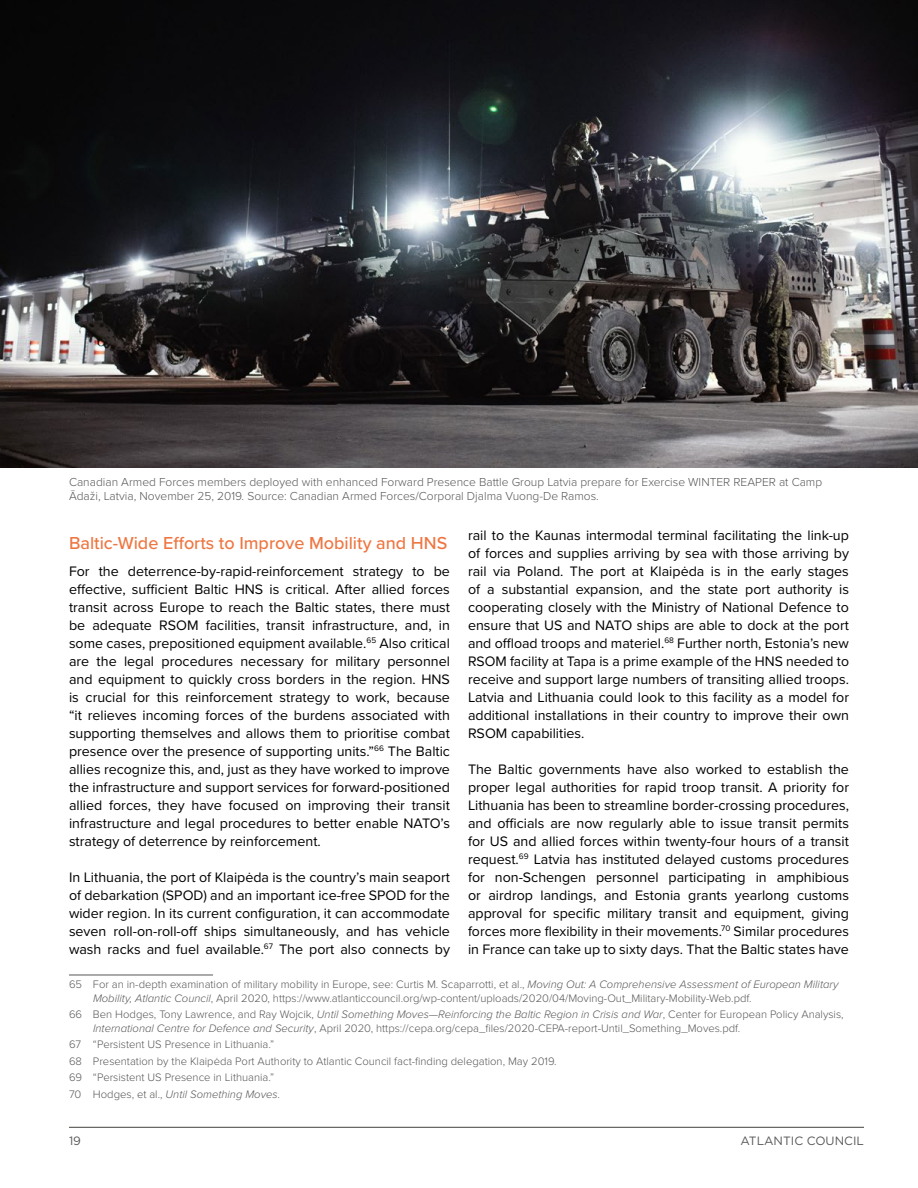
<style>
.page{position:relative;width:918px;height:1188px;background:#fff}
.page>*{position:absolute;margin:0;border:0;box-sizing:border-box;transform-origin:0 0}
.orange_lc_head{font:500 18px "Proxima Nova";color:#ee7641}
.Body_NEW{font:14.25px/18px "Proxima Nova";color:#000;text-align:justify}
.Caption{font:300 12px/13.5px "Proxima Nova";color:#575756}
.t1{font:12px "Gotham";color:#575756}
.Footnote{font:300 11.25px/13.5px "Proxima Nova";color:#575756}
.Footnote-2{font:italic 300 11.25px "Proxima Nova";color:#575756}
.s1{font-style:italic}
.s2{font-style:normal}
</style>
<div class="page">
<hr style="left:69px;top:1127px;width:795px;height:1px;background:#575756">
<hr style="left:69px;top:975px;width:144px;height:1px;background:#575756">
<img style="left:0;top:0;width:918px;height:468px">
<p class="Caption" style="left:69px;top:475px;width:755px">Canadian Armed Forces members deployed with enhanced Forward Presence Battle Group Latvia prepare for Exercise WINTER REAPER at Camp<br>Ādaži, Latvia, November 25, 2019. Source: Canadian Armed Forces/Corporal Djalma Vuong-De Ramos.</p>
<p class="Body_NEW" style="left:468px;top:526px;width:383px">rail to the Kaunas intermodal terminal facilitating the link-up of forces and supplies arriving by sea with those arriving by rail via Poland. The port at Klaipėda is in the early stages of a substantial expansion, and the state port authority is cooperating closely with the Ministry of National Defence to ensure that US and NATO ships are able to dock at the port and offload troops and materiel.<sup>68</sup> Further north, Estonia’s new RSOM facility at Tapa is a prime example of the HNS needed to receive and support large numbers of transiting allied troops.<br>Latvia and Lithuania could look to this facility as a model for additional installations in their country to improve their own RSOM capabilities.</p>
<p class="Body_NEW" style="left:468px;top:760px;width:383px">The Baltic governments have also worked to establish the proper legal authorities for rapid troop transit. A priority for Lithuania has been to streamline border-crossing procedures, and officials are now regularly able to issue transit permits for US and allied forces within twenty-four hours of a transit request.<sup>69</sup> Latvia has instituted delayed customs procedures for non-Schengen personnel participating in amphibious or airdrop landings, and Estonia grants yearlong customs approval for specific military transit and equipment, giving forces more flexibility in their movements.<sup>70</sup> Similar procedures in France can take up to sixty days. That the Baltic states have</p>
<p class="orange_lc_head" style="left:69px;top:530px;width:380px">Baltic-Wide Efforts to Improve Mobility and HNS</p>
<p class="Body_NEW" style="left:69px;top:562px;width:383px">For the deterrence-by-rapid-reinforcement strategy to be effective, sufficient Baltic HNS is critical. After allied forces transit across Europe to reach the Baltic states, there must be adequate RSOM facilities, transit infrastructure, and, in some cases, prepositioned equipment available.<sup>65</sup> Also critical are the legal procedures necessary for military personnel and equipment to quickly cross borders in the region. HNS is crucial for this reinforcement strategy to work, because “it relieves incoming forces of the burdens associated with supporting themselves and allows them to prioritise combat presence over the presence of supporting units.”<sup>66</sup> The Baltic allies recognize this, and, just as they have worked to improve the infrastructure and support services for forward-positioned allied forces, they have focused on improving their transit infrastructure and legal procedures to better enable NATO’s strategy of deterrence by reinforcement.</p>
<p class="Body_NEW" style="left:69px;top:868px;width:383px">In Lithuania, the port of Klaipėda is the country’s main seaport of debarkation (SPOD) and an important ice-free SPOD for the wider region. In its current configuration, it can accommodate seven roll-on-roll-off ships simultaneously, and has vehicle wash racks and fuel available.<sup>67</sup> The port also connects by</p>
<p class="Footnote" style="left:93px;top:977px;width:747px;text-indent:-24px">65 For an in-depth examination of military mobility in Europe, see: Curtis M. Scaparrotti, et al., <span class="s1">Moving Out: A Comprehensive Assessment of European Military<br>Mobility, Atlantic Council</span>, April 2020, https://www.atlanticcouncil.org/wp-content/uploads/2020/04/Moving-Out_Military-Mobility-Web.pdf.</p>
<p class="Footnote" style="left:93px;top:1007px;width:752px;text-indent:-24px">66 Ben Hodges, Tony Lawrence, and Ray Wojcik, <span class="s1">Until Something Moves—Reinforcing the Baltic Region in Crisis and War</span>, Center for European Policy Analysis,<br><span class="s1">International Centre for Defence and Security</span>, April 2020, https://cepa.org/cepa_files/2020-CEPA-report-Until_Something_Moves.pdf.</p>
<p class="Footnote" style="left:69px;top:1037px;width:207px">67 “Persistent US Presence in Lithuania.”</p>
<p class="Footnote" style="left:69px;top:1054px;width:489px">68 Presentation by the Klaipėda Port Authority to Atlantic Council fact-finding delegation, May 2019.</p>
<p class="Footnote" style="left:69px;top:1070px;width:207px">69 “Persistent US Presence in Lithuania.”</p>
<p class="Footnote-2" style="left:69px;top:1086px;width:213px"><span class="s2">70 Hodges, et al.,</span> Until Something Moves<span class="s2">.</span></p>
<p class="t1" style="left:69px;top:1133px;width:14px">19</p>
<p class="t1" style="left:741px;top:1133px;width:125px">ATLANTIC COUNCIL</p>
</div>
